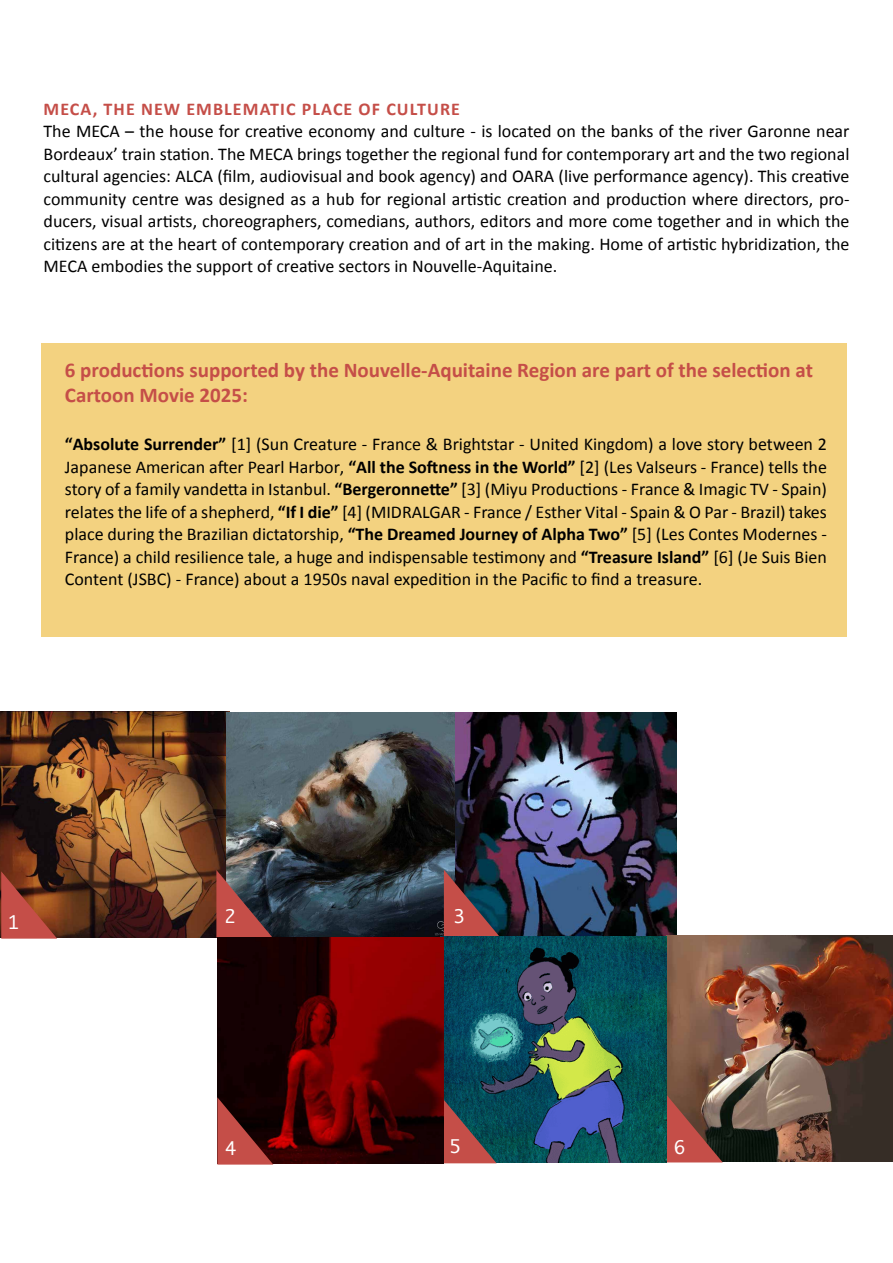
<style>
.page{position:relative;width:893px;height:1263px;background:#fff}
.page>*{position:absolute;margin:0;border:0;box-sizing:border-box;transform-origin:0 0}
.t1{font:700 21px "Calibri";color:#c54e48}
.Texte_courant{font:18px/22.5px "Calibri";color:#000;text-align:justify}
.t2{font:700 18px "Calibri";letter-spacing:.06em;color:#c54e48}
.t3{font:18px "Monaco";color:#fff}
.s1{font-weight:700}
</style>
<div class="page">
<div style="left:41px;top:343px;width:806px;height:293px;background:#f3d280"></div>
<img style="left:0;top:712px;width:227px;height:226px">
<img style="left:454px;top:713px;width:223px;height:222px">
<img style="left:227px;top:712px;width:227px;height:225px">
<svg style="left:1px;top:871px;width:56px;height:68px;background:#9b4331"></svg>
<svg style="left:216px;top:870px;width:56px;height:67px;background:#7b4648"></svg>
<svg style="left:444px;top:870px;width:56px;height:65px;background:#654046"></svg>
<img style="left:441px;top:935px;width:452px;height:227px">
<svg style="left:667px;top:1095px;width:56px;height:67px;background:#904c43"></svg>
<svg style="left:444px;top:1096px;width:53px;height:67px;background:#5d4c4e"></svg>
<img style="left:217px;top:937px;width:227px;height:226px">
<svg style="left:217px;top:1097px;width:56px;height:67px;background:#6c2623"></svg>
<p class="t2" style="left:44px;top:97px;width:418px">MECA, THE NEW EMBLEMATIC PLACE OF CULTURE</p>
<p class="Texte_courant" style="left:44px;top:120px;width:807px">The MECA – the house for creative economy and culture - is located on the banks of the river Garonne near Bordeaux’ train station. The MECA brings together the regional fund for contemporary art and the two regional cultural agencies: ALCA (film, audiovisual and book agency) and OARA (live performance agency). This creative community centre was designed as a hub for regional artistic creation and production where directors, pro&shy;ducers, visual artists, choreographers, comedians, authors, editors and more come together and in which the citizens are at the heart of contemporary creation and of art in the making. Home of artistic hybridization, the MECA embodies the support of creative sectors in Nouvelle-Aquitaine.</p>
<p class="t1" style="left:65px;top:357px;width:749px">6 productions supported by the Nouvelle-Aquitaine Region are part of the selection at</p>
<p class="t1" style="left:65px;top:382px;width:184px">Cartoon Movie 2025:</p>
<p class="Texte_courant" style="left:65px;top:433px;width:764px"><span class="s1">“Absolute Surrender”</span> [1] (Sun Creature - France &amp; Brightstar - United Kingdom) a love story between 2<br>Japanese American after Pearl Harbor, <span class="s1">“All the Softness in the World”</span> [2] (Les Valseurs - France) tells the story of a family vandetta in Istanbul. <span class="s1">“Bergeronnette”</span> [3] (Miyu Productions - France &amp; Imagic TV - Spain) relates the life of a shepherd, <span class="s1">“If I die”</span> [4] (MIDRALGAR - France / Esther Vital - Spain &amp; O Par - Brazil) takes place during the Brazilian dictatorship, <span class="s1">“The Dreamed Journey of Alpha Two”</span> [5] (Les Contes Modernes - France) a child resilience tale, a huge and indispensable testimony and <span class="s1">“Treasure Island”</span> [6] (Je Suis Bien Content (JSBC) - France) about a 1950s naval expedition in the Pacific to find a treasure.</p>
<p class="t3" style="left:8px;top:907px;width:12px">1</p>
<p class="t3" style="left:225px;top:901px;width:12px">2</p>
<p class="t3" style="left:454px;top:901px;width:12px">3</p>
<p class="t3" style="left:225px;top:1133px;width:12px">4</p>
<p class="t3" style="left:450px;top:1131px;width:12px">5</p>
<p class="t3" style="left:674px;top:1132px;width:12px">6</p>
</div>
